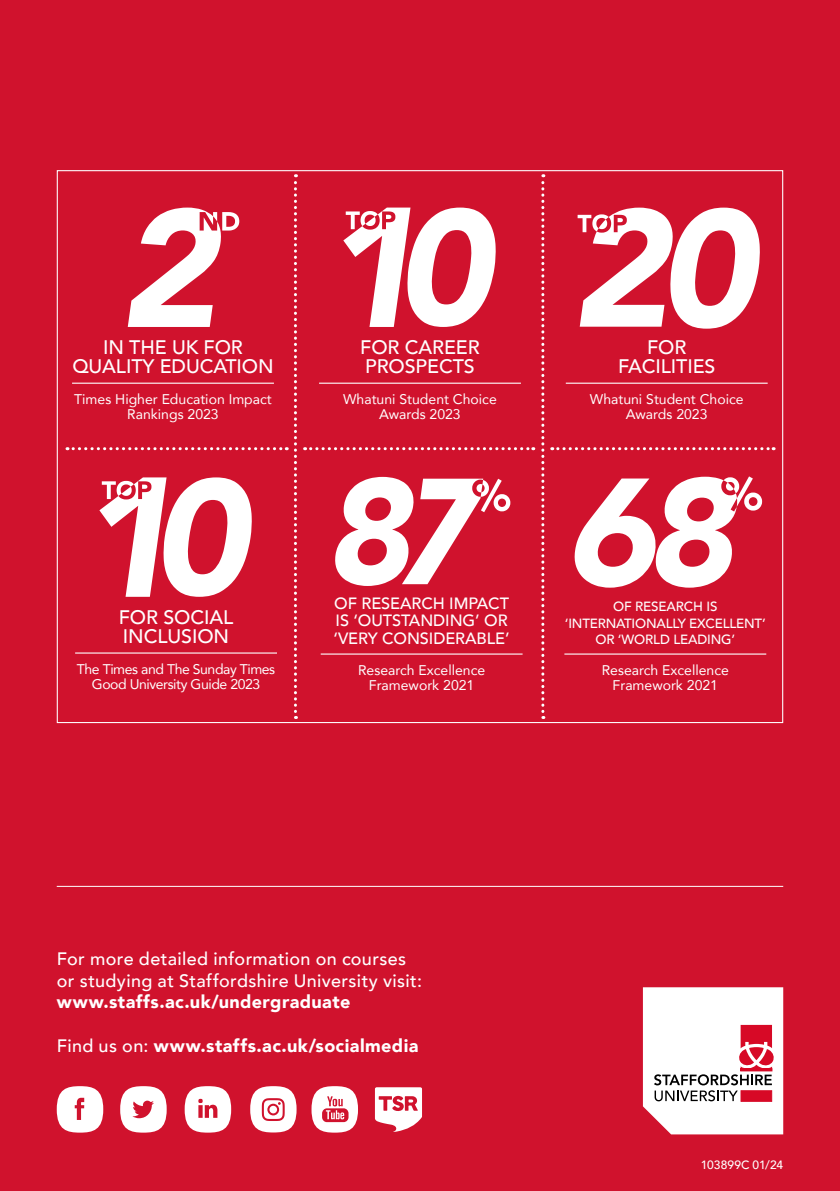
<style>
.page{position:relative;width:840px;height:1191px;background:#fff}
.page>*{position:absolute;margin:0;border:0;box-sizing:border-box;transform-origin:0 0}
.t1{font:500 19.6px/19.2px "Avenir";letter-spacing:-.005em;color:#fff;text-align:center}
.t2{font:500 18px/21.6px "Avenir";letter-spacing:.02em;color:#fff}
.t3{font:900 18px "Avenir";letter-spacing:.025em;color:#fff}
.t4{font:500 16.4px/17.8px "Avenir";letter-spacing:-.005em;color:#fff}
.t5{font:14px/14.8px "Avenir";color:#fff;text-align:center}
.t6{font:14px/14.8px "Avenir";letter-spacing:-.03em;color:#fff;text-align:center}
.t7{font:500 13.4px/16.2px "Avenir";letter-spacing:-.015em;color:#fff;text-align:center}
.t8{font:500 12px "Avenir";color:#fff}
.s1{font-weight:500}
</style>
<div class="page">
<div style="left:0;top:0;width:839px;height:1191px;background:#d0122d"></div>
<svg style="left:57px;top:1086px;width:46px;height:46px"></svg>
<svg style="left:120px;top:1086px;width:47px;height:46px"></svg>
<svg style="left:184px;top:1086px;width:47px;height:46px"></svg>
<svg style="left:311px;top:1086px;width:47px;height:46px"></svg>
<svg style="left:375px;top:1087px;width:47px;height:45px"></svg>
<svg style="left:250px;top:1086px;width:46px;height:46px"></svg>
<svg style="left:294px;top:174px;width:3px;height:545px"></svg>
<svg style="left:541px;top:174px;width:3px;height:545px"></svg>
<svg style="left:67px;top:447px;width:220px;height:3px"></svg>
<svg style="left:304px;top:447px;width:229px;height:3px"></svg>
<svg style="left:551px;top:447px;width:222px;height:3px"></svg>
<hr style="left:57px;top:886px;width:725px;height:1px;background:#fff">
<svg style="left:642px;top:987px;width:140px;height:147px"></svg>
<div style="left:740px;top:1068px;width:31px;height:3px;border:1px solid #d70926"></div>
<hr style="left:565px;top:382px;width:202px;height:2px;background:#fff">
<svg style="left:577px;top:208px;width:182px;height:121px"></svg>
<hr style="left:319px;top:382px;width:201px;height:2px;background:#fff">
<svg style="left:343px;top:207px;width:152px;height:120px"></svg>
<hr style="left:75px;top:652px;width:202px;height:1px;background:#fff">
<svg style="left:99px;top:477px;width:153px;height:120px"></svg>
<hr style="left:72px;top:382px;width:202px;height:2px;background:#fff">
<svg style="left:128px;top:207px;width:111px;height:120px"></svg>
<hr style="left:320px;top:653px;width:202px;height:1px;background:#fff">
<svg style="left:334px;top:477px;width:176px;height:109px"></svg>
<hr style="left:564px;top:653px;width:201px;height:1px;background:#fff">
<svg style="left:574px;top:476px;width:187px;height:111px"></svg>
<h1 class="t1" style="left:72px;top:336px;width:202px">IN THE UK FOR<br>QUALITY EDUCATION</h1>
<p class="t5" style="left:74px;top:391px;width:199px">Times Higher Education Impact<br>Rankings 2023</p>
<h1 class="t1" style="left:360px;top:336px;width:121px;text-align:left">FOR CAREER<br>PROSPECTS</h1>
<p class="t5" style="left:343px;top:391px;width:155px">Whatuni Student Choice<br>Awards 2023</p>
<h1 class="t1" style="left:617px;top:336px;width:99px">FOR<br>FACILITIES</h1>
<p class="t5" style="left:589px;top:391px;width:155px">Whatuni Student Choice<br>Awards 2023</p>
<h1 class="t1" style="left:119px;top:606px;width:116px;text-align:left">FOR SOCIAL<br>INCLUSION</h1>
<p class="t6" style="left:77px;top:661px;width:200px">The Times and The Sunday Times<br>Good University Guide 2023</p>
<p class="t4" style="left:333px;top:593px;width:177px">OF RESEARCH IMPACT<br>IS ‘OUTSTANDING’ OR ‘VERY CONSIDERABLE’</p>
<p class="t5" style="left:358px;top:662px;width:129px">Research Excellence<br>Framework 2021</p>
<p class="t7" style="left:564px;top:597px;width:202px">OF RESEARCH IS ‘INTERNATIONALLY EXCELLENT’<br>OR ‘WORLD LEADING’</p>
<p class="t5" style="left:601px;top:662px;width:129px">Research Excellence<br>Framework 2021</p>
<p class="t2" style="left:57px;top:947px;width:366px">For more detailed information on courses or studying at Staffordshire University visit:</p>
<p class="t3" style="left:57px;top:986px;width:295px">www.staffs.ac.uk/undergraduate</p>
<p class="t3" style="left:57px;top:1029px;width:363px"><span class="s1">Find us on:</span> www.staffs.ac.uk/socialmedia</p>
<p class="t8" style="left:700px;top:1154px;width:84px">103899C 01/24</p>
</div>
